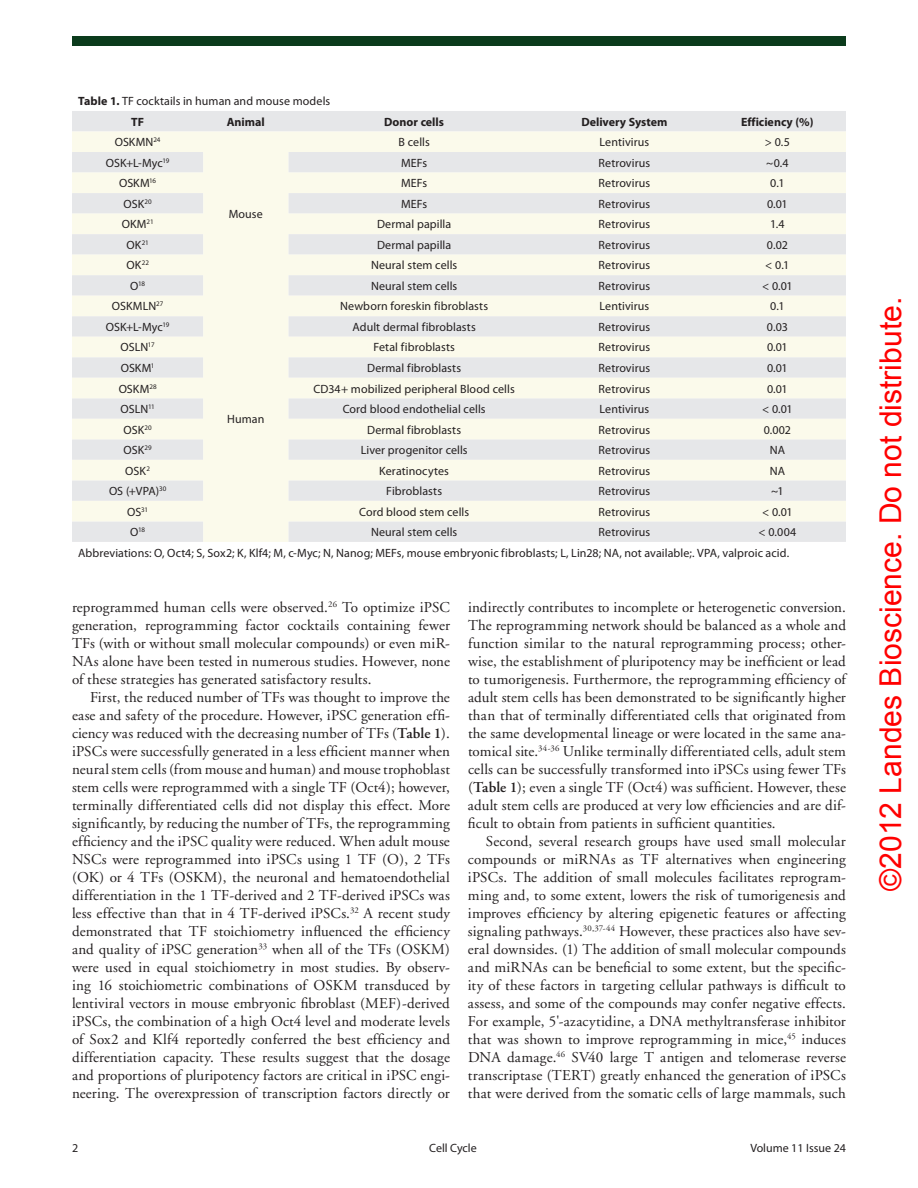
<style>
.page{position:relative;width:918px;height:1188px;background:#fff}
.page>*{position:absolute;margin:0;border:0;box-sizing:border-box;transform-origin:0 0}
.t1{font:30.15px "Arial";color:#f00}
.t2{font:15px/18px "Adobe Garamond";letter-spacing:.01em;color:#231f20;text-align:justify}
.t3{font:12px/21.1px "Myriad Pro";letter-spacing:.005em;color:#231f20}
.t4{font:700 12px "Myriad Pro";color:#231f20}
.t5{font:7.05px "Myriad Pro";color:#231f20}
.s1{font-weight:700}
.s2{font-size:12px}
.s3{font-weight:600}
</style>
<div class="page">
<div style="left:72px;top:36px;width:774px;height:10px;background:#0b3b1c"></div>
<div style="left:72px;top:111px;width:774px;height:21px;background:#e6e7e9"></div>
<svg style="left:72px;top:132px;width:774px;height:410px;background:#f1f1ea"></svg>
<p class="t3" style="left:131px;top:90px;width:201px;text-indent:-53px"><span class="s1">Table 1.</span> TF cocktails in human and mouse models<br><span class="s1">TF</span></p>
<p class="t4" style="left:227px;top:114px;width:40px">Animal</p>
<p class="t4" style="left:384px;top:114px;width:61px">Donor cells</p>
<p class="t4" style="left:581px;top:114px;width:88px">Delivery System</p>
<p class="t4" style="left:741px;top:114px;width:74px">Efficiency (%)</p>
<p class="t3" style="left:115px;top:131px;width:47px">OSKMN<sup>24</sup></p>
<p class="t3" style="left:399px;top:131px;width:33px">B cells</p>
<p class="t3" style="left:600px;top:131px;width:51px">Lentivirus</p>
<p class="t3" style="left:765px;top:131px;width:27px">&gt; 0.5</p>
<p class="t3" style="left:106px;top:152px;width:65px">OSK+L-Myc<sup>19</sup></p>
<p class="t3" style="left:401px;top:152px;width:28px">MEFs</p>
<p class="t3" style="left:599px;top:152px;width:53px">Retrovirus</p>
<p class="t3" style="left:766px;top:152px;width:24px">~0.4</p>
<p class="t3" style="left:119px;top:173px;width:39px">OSKM<sup>16</sup></p>
<p class="t3" style="left:401px;top:173px;width:28px">MEFs</p>
<p class="t3" style="left:599px;top:173px;width:53px">Retrovirus</p>
<p class="t3" style="left:770px;top:173px;width:16px">0.1</p>
<p class="t3" style="left:123px;top:193px;width:30px">OSK<sup>20</sup></p>
<p class="t3" style="left:401px;top:193px;width:28px">MEFs</p>
<p class="t3" style="left:599px;top:193px;width:53px">Retrovirus</p>
<p class="t3" style="left:767px;top:193px;width:22px">0.01</p>
<p class="t3" style="left:122px;top:214px;width:33px">OKM<sup>21</sup></p>
<p class="t3" style="left:377px;top:214px;width:76px">Dermal papilla</p>
<p class="t3" style="left:599px;top:214px;width:53px">Retrovirus</p>
<p class="t3" style="left:770px;top:214px;width:16px">1.4</p>
<p class="t3" style="left:126px;top:234px;width:24px">OK<sup>21</sup></p>
<p class="t3" style="left:377px;top:234px;width:76px">Dermal papilla</p>
<p class="t3" style="left:599px;top:234px;width:53px">Retrovirus</p>
<p class="t3" style="left:767px;top:234px;width:22px">0.02</p>
<p class="t3" style="left:126px;top:255px;width:24px">OK<sup>22</sup></p>
<p class="t3" style="left:371px;top:255px;width:88px">Neural stem cells</p>
<p class="t3" style="left:599px;top:255px;width:53px">Retrovirus</p>
<p class="t3" style="left:765px;top:255px;width:26px">&lt; 0.1</p>
<p class="t5" style="left:130px;top:279px;width:16px"><span class="s2">O</span>18</p>
<p class="t3" style="left:371px;top:275px;width:88px">Neural stem cells</p>
<p class="t3" style="left:599px;top:275px;width:53px">Retrovirus</p>
<p class="t3" style="left:762px;top:275px;width:32px">&lt; 0.01</p>
<p class="t3" style="left:112px;top:296px;width:53px">OSKMLN<sup>27</sup></p>
<p class="t3" style="left:229px;top:203px;width:36px">Mouse</p>
<p class="t3" style="left:340px;top:296px;width:149px">Newborn foreskin fibroblasts</p>
<p class="t3" style="left:600px;top:296px;width:51px">Lentivirus</p>
<p class="t3" style="left:770px;top:296px;width:16px">0.1</p>
<p class="t3" style="left:106px;top:316px;width:65px">OSK+L-Myc<sup>19</sup></p>
<p class="t3" style="left:353px;top:316px;width:125px">Adult dermal fibroblasts</p>
<p class="t3" style="left:599px;top:316px;width:53px">Retrovirus</p>
<p class="t3" style="left:767px;top:316px;width:23px">0.03</p>
<p class="t3" style="left:121px;top:337px;width:36px">OSLN<sup>17</sup></p>
<p class="t3" style="left:373px;top:337px;width:83px">Fetal fibroblasts</p>
<p class="t3" style="left:599px;top:337px;width:53px">Retrovirus</p>
<p class="t3" style="left:767px;top:337px;width:22px">0.01</p>
<p class="t3" style="left:121px;top:357px;width:35px">OSKM<sup>1</sup></p>
<p class="t3" style="left:367px;top:357px;width:96px">Dermal fibroblasts</p>
<p class="t3" style="left:599px;top:357px;width:53px">Retrovirus</p>
<p class="t3" style="left:767px;top:357px;width:22px">0.01</p>
<p class="t3" style="left:119px;top:378px;width:39px">OSKM<sup>28</sup></p>
<p class="t3" style="left:314px;top:378px;width:203px">CD34+ mobilized peripheral Blood cells</p>
<p class="t3" style="left:599px;top:378px;width:53px">Retrovirus</p>
<p class="t3" style="left:767px;top:378px;width:22px">0.01</p>
<p class="t3" style="left:121px;top:398px;width:36px">OSLN<sup>11</sup></p>
<p class="t3" style="left:343px;top:398px;width:144px">Cord blood endothelial cells</p>
<p class="t3" style="left:600px;top:398px;width:51px">Lentivirus</p>
<p class="t3" style="left:762px;top:398px;width:32px">&lt; 0.01</p>
<p class="t3" style="left:123px;top:419px;width:30px">OSK<sup>20</sup></p>
<p class="t3" style="left:367px;top:419px;width:96px">Dermal fibroblasts</p>
<p class="t3" style="left:599px;top:419px;width:53px">Retrovirus</p>
<p class="t3" style="left:764px;top:419px;width:29px">0.002</p>
<p class="t3" style="left:124px;top:439px;width:30px">OSK<sup>29</sup></p>
<p class="t3" style="left:361px;top:439px;width:108px">Liver progenitor cells</p>
<p class="t3" style="left:599px;top:439px;width:53px">Retrovirus</p>
<p class="t3" style="left:770px;top:439px;width:17px">NA</p>
<p class="t3" style="left:125px;top:460px;width:26px">OSK<sup>2</sup></p>
<p class="t3" style="left:379px;top:460px;width:71px">Keratinocytes</p>
<p class="t3" style="left:599px;top:460px;width:53px">Retrovirus</p>
<p class="t3" style="left:770px;top:460px;width:17px">NA</p>
<p class="t3" style="left:109px;top:480px;width:59px">OS (+VPA)<sup>30</sup></p>
<p class="t3" style="left:386px;top:480px;width:57px">Fibroblasts</p>
<p class="t3" style="left:599px;top:480px;width:53px">Retrovirus</p>
<p class="t3" style="left:771px;top:480px;width:14px">~1</p>
<p class="t3" style="left:127px;top:501px;width:23px">OS<sup>31</sup></p>
<p class="t3" style="left:359px;top:501px;width:112px">Cord blood stem cells</p>
<p class="t3" style="left:599px;top:501px;width:53px">Retrovirus</p>
<p class="t3" style="left:762px;top:501px;width:32px">&lt; 0.01</p>
<p class="t5" style="left:130px;top:525px;width:16px"><span class="s2">O</span>18</p>
<p class="t3" style="left:371px;top:521px;width:88px">Neural stem cells</p>
<p class="t3" style="left:599px;top:521px;width:53px">Retrovirus</p>
<p class="t3" style="left:227px;top:409px;width:39px">Human</p>
<p class="t3" style="left:78px;top:522px;width:720px;line-height:20.7px;text-indent:680px">&lt; 0.004<br>Abbreviations: O, Oct4; S, Sox2; K, Klf4; M, c-Myc; N, Nanog; MEFs, mouse embryonic fibroblasts; L, Lin28; NA, not available;. VPA, valproic acid.</p>
<p class="t2" style="left:72px;top:599px;width:379px">reprogrammed human cells were observed.<sup>26</sup> To optimize iPSC generation, reprogramming factor cocktails containing fewer TFs (with or without small molecular compounds) or even miR-NAs alone have been tested in numerous studies. However, none of these strategies has generated satisfactory results.</p>
<p class="t2" style="left:72px;top:689px;width:379px;text-indent:18px">First, the reduced number of TFs was thought to improve the ease and safety of the procedure. However, iPSC generation effi&shy;ciency was reduced with the decreasing number of TFs (<span class="s3">Table 1</span>). iPSCs were successfully generated in a less efficient manner when neural stem cells (from mouse and human) and mouse trophoblast stem cells were reprogrammed with a single TF (Oct4); however, terminally differentiated cells did not display this effect. More significantly, by reducing the number of TFs, the reprogramming efficiency and the iPSC quality were reduced. When adult mouse NSCs were reprogrammed into iPSCs using 1 TF (O), 2 TFs (OK) or 4 TFs (OSKM), the neuronal and hematoendothelial differentiation in the 1 TF-derived and 2 TF-derived iPSCs was less effective than that in 4 TF-derived iPSCs.<sup>32</sup> A recent study demonstrated that TF stoichiometry influenced the efficiency and quality of iPSC generation<sup>33</sup> when all of the TFs (OSKM) were used in equal stoichiometry in most studies. By observ&shy;ing 16 stoichiometric combinations of OSKM transduced by lentiviral vectors in mouse embryonic fibroblast (MEF)-derived iPSCs, the combination of a high Oct4 level and moderate levels of Sox2 and Klf4 reportedly conferred the best efficiency and differentiation capacity. These results suggest that the dosage and proportions of pluripotency factors are critical in iPSC engi&shy;neering. The overexpression of transcription factors directly or</p>
<p class="t2" style="left:468px;top:599px;width:379px">indirectly contributes to incomplete or heterogenetic conversion.<br>The reprogramming network should be balanced as a whole and function similar to the natural reprogramming process; other&shy;wise, the establishment of pluripotency may be inefficient or lead to tumorigenesis. Furthermore, the reprogramming efficiency of adult stem cells has been demonstrated to be significantly higher than that of terminally differentiated cells that originated from the same developmental lineage or were located in the same ana&shy;tomical site.<sup>34-36</sup> Unlike terminally differentiated cells, adult stem cells can be successfully transformed into iPSCs using fewer TFs (<span class="s3">Table 1</span>); even a single TF (Oct4) was sufficient. However, these adult stem cells are produced at very low efficiencies and are dif&shy;ficult to obtain from patients in sufficient quantities.</p>
<p class="t2" style="left:468px;top:833px;width:379px;text-indent:18px">Second, several research groups have used small molecular compounds or miRNAs as TF alternatives when engineering iPSCs. The addition of small molecules facilitates reprogram&shy;ming and, to some extent, lowers the risk of tumorigenesis and improves efficiency by altering epigenetic features or affecting signaling pathways.<sup>30,37-44</sup> However, these practices also have sev&shy;eral downsides. (1) The addition of small molecular compounds and miRNAs can be beneficial to some extent, but the specific&shy;ity of these factors in targeting cellular pathways is difficult to assess, and some of the compounds may confer negative effects.<br>For example, 5'-azacytidine, a DNA methyltransferase inhibitor that was shown to improve reprogramming in mice,<sup>45</sup> induces DNA damage.<sup>46</sup> SV40 large T antigen and telomerase reverse transcriptase (TERT) greatly enhanced the generation of iPSCs that were derived from the somatic cells of large mammals, such</p>
<p class="t3" style="left:72px;top:1137px;width:8px">2</p>
<p class="t3" style="left:429px;top:1137px;width:49px">Cell Cycle</p>
<p class="t3" style="left:750px;top:1137px;width:97px">Volume 11 Issue 24</p>
<h1 class="t1" style="left:871px;top:891px;width:595px;rotate:-90deg">©2012 Landes Bioscience. Do not distribute.</h1>
</div>
